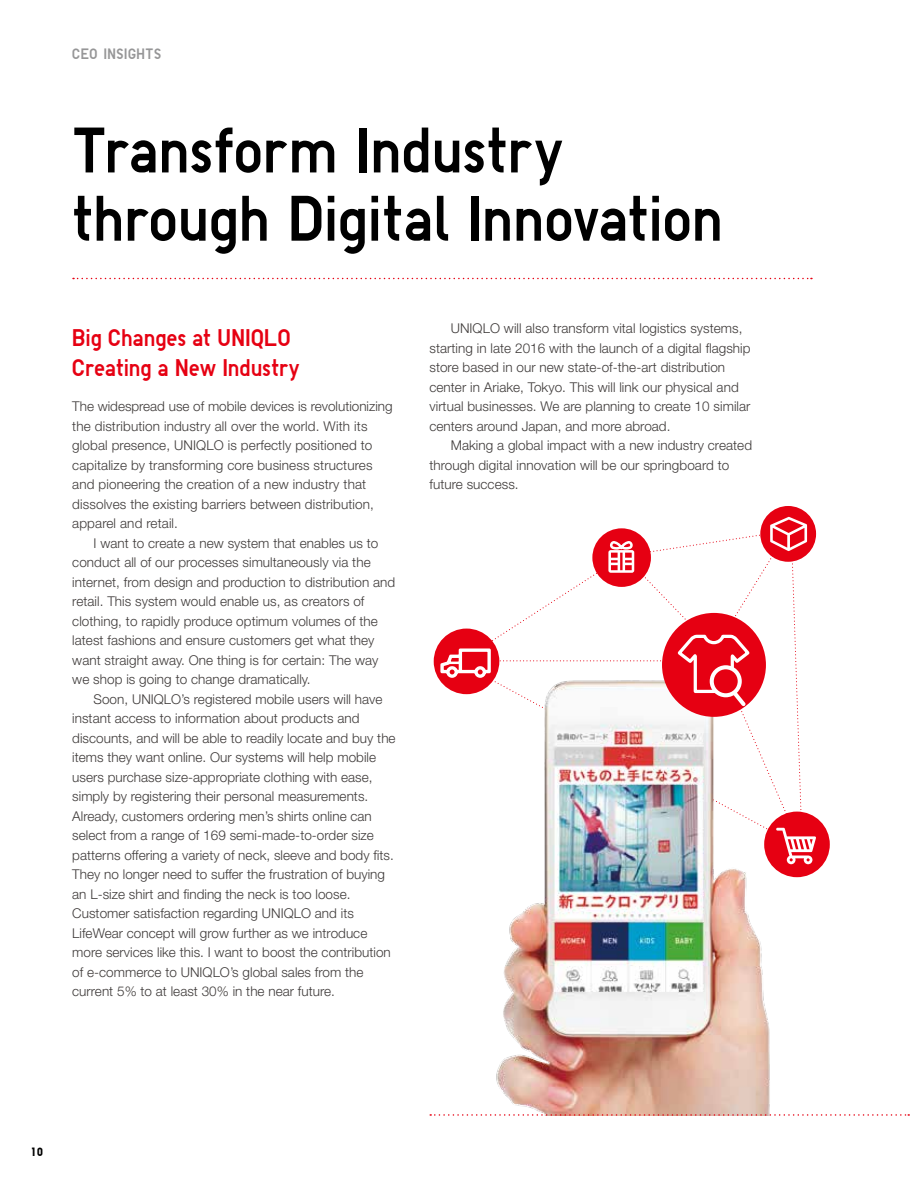
<style>
.page{position:relative;width:918px;height:1188px;background:#fff}
.page>*{position:absolute;margin:0;border:0;box-sizing:border-box;transform-origin:0 0}
.t1{font:64.5px/68.2px "TT Uniqlo";letter-spacing:.02em;color:#000}
.t2{font:24px/30px "TT Uniqlo";letter-spacing:.02em;color:#e60012}
.t3{font:15px "TT Uniqlo";letter-spacing:.04em;color:#969697}
.t4{font:300 13.5px/19.5px "Helvetica Neue";letter-spacing:.005em;color:#3e3a39}
.t5{font:700 12px "TT Uniqlo";color:#000}
</style>
<div class="page">
<svg style="left:73px;top:278px;width:739px;height:1px"></svg>
<div style="left:760px;top:506px;width:56px;height:56px;background:#e60012;border-radius:50%"></div>
<img style="left:429px;top:644px;width:481px;height:471px">
<div style="left:434px;top:629px;width:65px;height:65px;background:#e60012;border-radius:50%"></div>
<svg style="left:439px;top:517px;width:377px;height:347px"></svg>
<svg style="left:430px;top:1114px;width:479px;height:2px"></svg>
<p class="t3" style="left:72px;top:45px;width:90px">CEO INSIGHTS</p>
<h1 class="t1" style="left:72px;top:115px;width:652px">Transform Industry through Digital Innovation</h1>
<h2 class="t2" style="left:72px;top:322px;width:229px">Big Changes at UNIQLO<br>Creating a New Industry</h2>
<p class="t4" style="left:72px;top:396px;width:322px">The widespread use of mobile devices is revolutionizing the distribution industry all over the world. With its global presence, UNIQLO is perfectly positioned to capitalize by transforming core business structures and pioneering the creation of a new industry that dissolves the existing barriers between distribution, apparel and retail.</p>
<p class="t4" style="left:72px;top:533px;width:325px;text-indent:21px">I want to create a new system that enables us to conduct all of our processes simultaneously via the internet, from design and production to distribution and retail. This system would enable us, as creators of clothing, to rapidly produce optimum volumes of the latest fashions and ensure customers get what they want straight away. One thing is for certain: The way we shop is going to change dramatically.</p>
<p class="t4" style="left:72px;top:689px;width:325px;text-indent:21px">Soon, UNIQLO’s registered mobile users will have instant access to information about products and discounts, and will be able to readily locate and buy the items they want online. Our systems will help mobile users purchase size-appropriate clothing with ease, simply by registering their personal measurements.<br>Already, customers ordering men’s shirts online can select from a range of 169 semi-made-to-order size patterns offering a variety of neck, sleeve and body fits.<br>They no longer need to suffer the frustration of buying an L-size shirt and finding the neck is too loose.<br>Customer satisfaction regarding UNIQLO and its LifeWear concept will grow further as we introduce more services like this. I want to boost the contribution of e-commerce to UNIQLO’s global sales from the current 5% to at least 30% in the near future.</p>
<p class="t4" style="left:429px;top:319px;width:323px;text-indent:21px">UNIQLO will also transform vital logistics systems, starting in late 2016 with the launch of a digital flagship store based in our new state-of-the-art distribution center in Ariake, Tokyo. This will link our physical and virtual businesses. We are planning to create 10 similar centers around Japan, and more abroad.</p>
<p class="t4" style="left:429px;top:436px;width:324px;text-indent:21px">Making a global impact with a new industry created through digital innovation will be our springboard to future success.</p>
<p class="t5" style="left:31px;top:1145px;width:14px">10</p>
</div>
